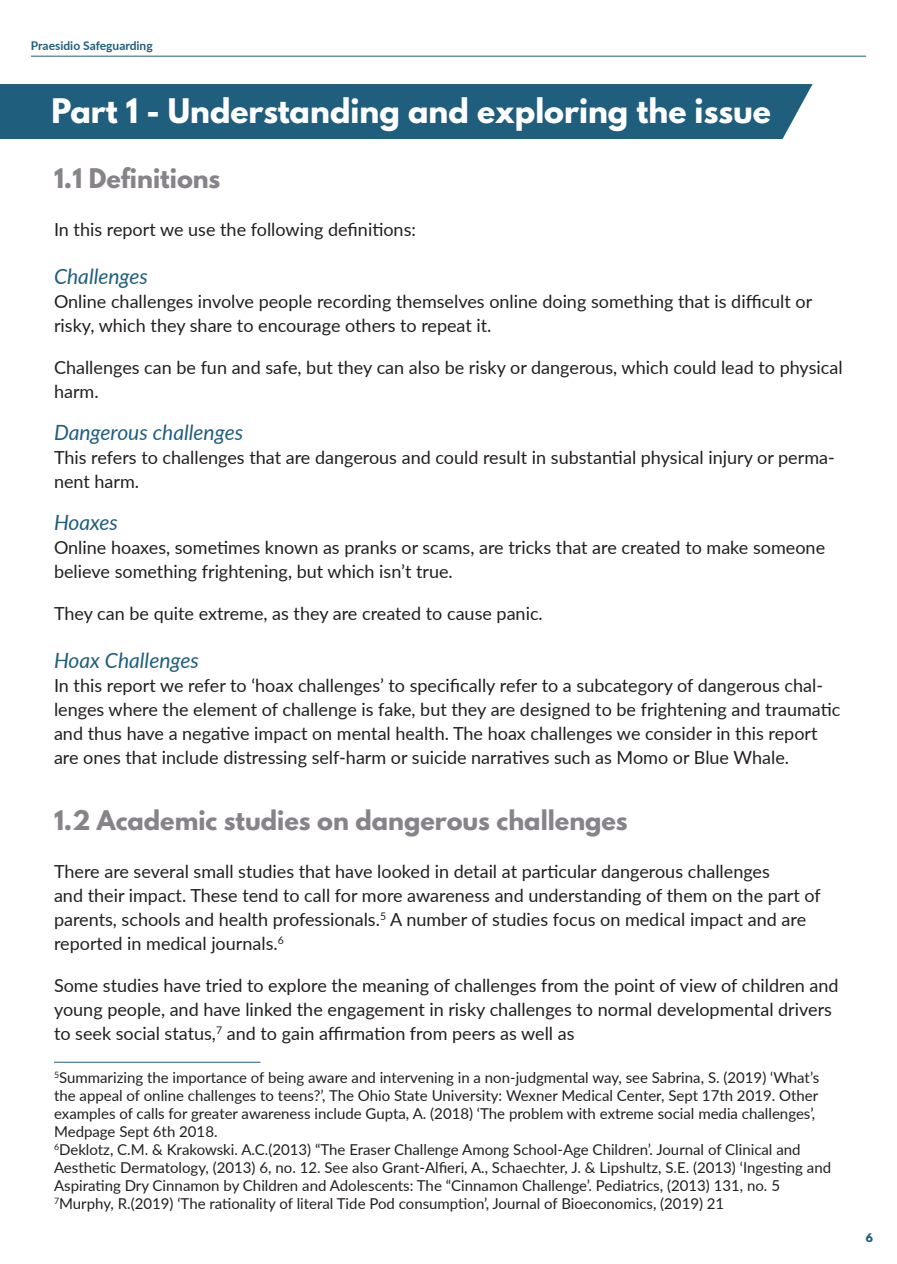
<style>
.page{position:relative;width:897px;height:1264px;background:#fff}
.page>*{position:absolute;margin:0;border:0;box-sizing:border-box;transform-origin:0 0}
.t1{font:700 30px "League Spartan";color:#fff}
.t2{font:700 24px "League Spartan";color:#88838a}
.t3{font:italic 21px "Lato";color:#1f5e7d}
.t4{font:18px/24px "Lato";color:#231f20}
.t5{font:15px/18px "Lato";color:#231f20}
.t6{font:700 12px "Lato";color:#1f5e7d}
.t7{font:700 10.5px "League Spartan";color:#1f5e7d}
</style>
<div class="page">
<hr style="left:31px;top:56px;width:835px;height:1px;background:#1f5e7d">
<div style="left:0;top:84px;width:812px;height:55px;background:#1f5e7d"></div>
<hr style="left:54px;top:1062px;width:206px;height:1px;background:#1f5e7d">
<p class="t6" style="left:31px;top:37px;width:123px">Praesidio Safeguarding</p>
<p class="t1" style="left:52px;top:88px;width:721px">Part 1 - Understanding and exploring the issue</p>
<p class="t2" style="left:54px;top:159px;width:168px">1.1 Definitions</p>
<p class="t4" style="left:54px;top:216px;width:363px">In this report we use the following definitions:</p>
<p class="t3" style="left:54px;top:261px;width:95px">Challenges</p>
<p class="t4" style="left:54px;top:288px;width:759px">Online challenges involve people recording themselves online doing something that is difficult or risky, which they share to encourage others to repeat it.</p>
<p class="t4" style="left:54px;top:354px;width:790px">Challenges can be fun and safe, but they can also be risky or dangerous, which could lead to physical harm.</p>
<p class="t3" style="left:54px;top:417px;width:191px">Dangerous challenges</p>
<p class="t4" style="left:54px;top:444px;width:782px">This refers to challenges that are dangerous and could result in substantial physical injury or perma&shy;nent harm.</p>
<p class="t3" style="left:54px;top:507px;width:65px">Hoaxes</p>
<p class="t4" style="left:54px;top:534px;width:772px">Online hoaxes, sometimes known as pranks or scams, are tricks that are created to make someone believe something frightening, but which isn’t true.</p>
<p class="t4" style="left:54px;top:600px;width:490px">They can be quite extreme, as they are created to cause panic.</p>
<p class="t3" style="left:54px;top:645px;width:146px">Hoax Challenges</p>
<p class="t4" style="left:54px;top:672px;width:787px">In this report we refer to ‘hoax challenges’ to specifically refer to a subcategory of dangerous chal&shy;lenges where the element of challenge is fake, but they are designed to be frightening and traumatic and thus have a negative impact on mental health. The hoax challenges we consider in this report are ones that include distressing self-harm or suicide narratives such as Momo or Blue Whale.</p>
<p class="t2" style="left:54px;top:801px;width:575px">1.2 Academic studies on dangerous challenges</p>
<p class="t4" style="left:54px;top:858px;width:717px">There are several small studies that have looked in detail at particular dangerous challenges</p>
<p class="t4" style="left:54px;top:882px;width:768px">and their impact. These tend to call for more awareness and understanding of them on the part of</p>
<p class="t4" style="left:54px;top:906px;width:753px">parents, schools and health professionals.<sup>5</sup> A number of studies focus on medical impact and are</p>
<p class="t4" style="left:54px;top:930px;width:231px">reported in medical journals.<sup>6</sup></p>
<p class="t4" style="left:54px;top:972px;width:786px">Some studies have tried to explore the meaning of challenges from the point of view of children and young people, and have linked the engagement in risky challenges to normal developmental drivers to seek social status,<sup>7</sup> and to gain affirmation from peers as well as</p>
<p class="t5" style="left:54px;top:1067px;width:766px"><sup>5</sup>Summarizing the importance of being aware and intervening in a non-judgmental way, see Sabrina, S. (2019) ‘What’s the appeal of online challenges to teens?’, The Ohio State University: Wexner Medical Center, Sept 17th 2019. Other examples of calls for greater awareness include Gupta, A. (2018) ‘The problem with extreme social media challenges’, Medpage Sept 6th 2018.</p>
<p class="t5" style="left:54px;top:1139px;width:778px"><sup>6</sup>Deklotz, C.M. &amp; Krakowski. A.C.(2013) “The Eraser Challenge Among School-Age Children’. Journal of Clinical and<br>Aesthetic Dermatology, (2013) 6, no. 12. See also Grant-Alfieri, A., Schaechter, J. &amp; Lipshultz, S.E. (2013) ‘Ingesting and<br>Aspirating Dry Cinnamon by Children and Adolescents: The “Cinnamon Challenge’. Pediatrics, (2013) 131, no. 5</p>
<p class="t5" style="left:54px;top:1193px;width:671px"><sup>7</sup>Murphy, R.(2019) ‘The rationality of literal Tide Pod consumption’, Journal of Bioeconomics, (2019) 21</p>
<p class="t7" style="left:865px;top:1229px;width:9px">6</p>
</div>
